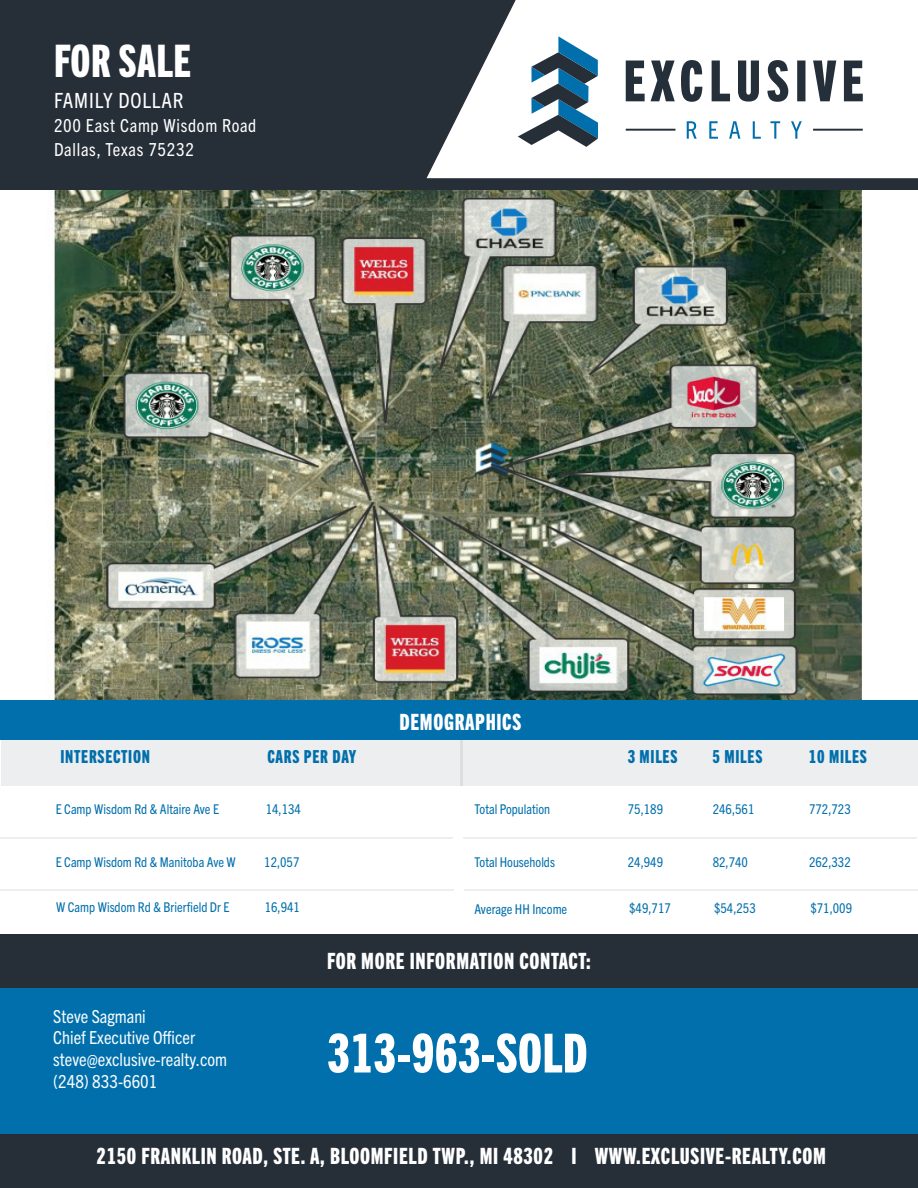
<style>
.page{position:relative;width:918px;height:1188px;background:#fff}
.page>*{position:absolute;margin:0;border:0;box-sizing:border-box;transform-origin:0 0}
.Headline_Centered{font:54px "Trade Gothic Next LT Pro Hv Cm";letter-spacing:.01em;color:#fff}
.Headlines{font:45px "Trade Gothic Next LT Pro Hv Cm";letter-spacing:.01em;color:#fff}
.Subheadlines_Centere{font:22.5px "Trade Gothic Next LT Pro Hv Cm";letter-spacing:.03em;color:#fff}
.Address{font:condensed 21px "Trade Gothic Next LT Pro";letter-spacing:.04em;color:#fff}
.t1{font:condensed 18px/21.6px "Trade Gothic Next LT Pro";color:#f7fcfe}
.Table_Subhead{font:18px "Trade Gothic Next LT Pro Hv Cm";letter-spacing:.04em;color:#016fac}
.Address-2{font:condensed 18px "Trade Gothic Next LT Pro";letter-spacing:.04em;color:#fff}
.Body_Copy_Smaller{font:condensed 13.5px "Trade Gothic Next LT Pro";color:#016fac}
.s1{color:#f9fcfe}
</style>
<div class="page">
<div style="left:0;top:1134px;width:918px;height:54px;background:#262e38"></div>
<div style="left:0;top:934px;width:918px;height:54px;background:#262e38"></div>
<div style="left:0;top:0;width:918px;height:190px;background:#262e38"></div>
<svg style="left:427px;top:0;width:491px;height:178px;background:#e5e6e7"></svg>
<svg style="left:687px;top:121px;width:115px;height:18px;background:#cfe3ef"></svg>
<svg style="left:626px;top:60px;width:237px;height:42px"></svg>
<hr style="left:813px;top:129px;width:50px;height:2px;background:#252f39">
<hr style="left:626px;top:129px;width:49px;height:2px;background:#252f39">
<svg style="left:518px;top:36px;width:80px;height:111px"></svg>
<div style="left:0;top:988px;width:917px;height:146px;background:#016fac"></div>
<img style="left:47px;top:190px;width:816px;height:511px">
<div style="left:0;top:701px;width:918px;height:39px;background:#016fac"></div>
<div style="left:1px;top:740px;width:461px;height:46px;background:#edeeef"></div>
<div style="left:460px;top:740px;width:458px;height:45px;background:#edeeef"></div>
<hr style="left:0;top:837px;width:453px;height:1px;background:#262e38">
<hr style="left:464px;top:837px;width:453px;height:1px;background:#262e38">
<hr style="left:0;top:889px;width:453px;height:1px;background:#262e38">
<hr style="left:465px;top:889px;width:453px;height:1px;background:#262e38">
<p class="Headlines" style="left:54px;top:30px;width:139px">FOR SALE</p>
<p class="Address" style="left:54px;top:86px;width:131px">FAMILY DOLLAR</p>
<p class="Address-2" style="left:54px;top:113px;width:204px">200 East Camp Wisdom Road</p>
<p class="Address-2" style="left:54px;top:137px;width:142px">Dallas, Texas 75232</p>
<p class="Subheadlines_Centere" style="left:399px;top:707px;width:123px">DEMOGRAPHICS</p>
<p class="Table_Subhead" style="left:60px;top:744px;width:91px">INTERSECTION</p>
<p class="Table_Subhead" style="left:267px;top:744px;width:90px">CARS PER DAY</p>
<p class="Table_Subhead" style="left:628px;top:744px;width:51px">3 MILES</p>
<p class="Table_Subhead" style="left:713px;top:744px;width:51px">5 MILES</p>
<p class="Table_Subhead" style="left:809px;top:744px;width:60px">10 MILES</p>
<p class="Body_Copy_Smaller" style="left:56px;top:800px;width:165px">E Camp Wisdom Rd &amp; Altaire Ave E</p>
<p class="Body_Copy_Smaller" style="left:809px;top:800px;width:43px">772,723</p>
<p class="Body_Copy_Smaller" style="left:266px;top:800px;width:37px">14,134</p>
<p class="Body_Copy_Smaller" style="left:475px;top:800px;width:77px">Total Population</p>
<p class="Body_Copy_Smaller" style="left:628px;top:800px;width:37px">75,189</p>
<p class="Body_Copy_Smaller" style="left:713px;top:800px;width:43px">246,561</p>
<p class="Body_Copy_Smaller" style="left:56px;top:853px;width:182px">E Camp Wisdom Rd &amp; Manitoba Ave W</p>
<p class="Body_Copy_Smaller" style="left:264px;top:853px;width:37px">12,057</p>
<p class="Body_Copy_Smaller" style="left:475px;top:853px;width:82px">Total Households</p>
<p class="Body_Copy_Smaller" style="left:628px;top:853px;width:37px">24,949</p>
<p class="Body_Copy_Smaller" style="left:713px;top:853px;width:37px">82,740</p>
<p class="Body_Copy_Smaller" style="left:809px;top:853px;width:43px">262,332</p>
<p class="Body_Copy_Smaller" style="left:56px;top:898px;width:175px">W Camp Wisdom Rd &amp; Brierfield Dr E</p>
<p class="Body_Copy_Smaller" style="left:265px;top:898px;width:37px">16,941</p>
<p class="Body_Copy_Smaller" style="left:474px;top:899px;width:94px">Average HH Income</p>
<p class="Body_Copy_Smaller" style="left:629px;top:899px;width:43px">$49,717</p>
<p class="Body_Copy_Smaller" style="left:714px;top:899px;width:43px">$54,253</p>
<p class="Body_Copy_Smaller" style="left:810px;top:899px;width:43px">$71,009</p>
<p class="t1" style="left:53px;top:1004px;width:143px"><span class="s1">Steve Sagmani<br></span>Chief Executive Officer</p>
<p class="t1" style="left:53px;top:1048px;width:175px">steve@exclusive-realty.com</p>
<p class="t1" style="left:53px;top:1069px;width:106px">(248) 833-6601</p>
<p class="Subheadlines_Centere" style="left:327px;top:946px;width:265px">FOR MORE INFORMATION CONTACT:</p>
<p class="Headline_Centered" style="left:327px;top:1017px;width:262px">313-963-SOLD</p>
<p class="Subheadlines_Centere" style="left:97px;top:1141px;width:731px">2150 FRANKLIN ROAD, STE. A, BLOOMFIELD TWP., MI 48302 I WWW.EXCLUSIVE-REALTY.COM</p>
</div>
